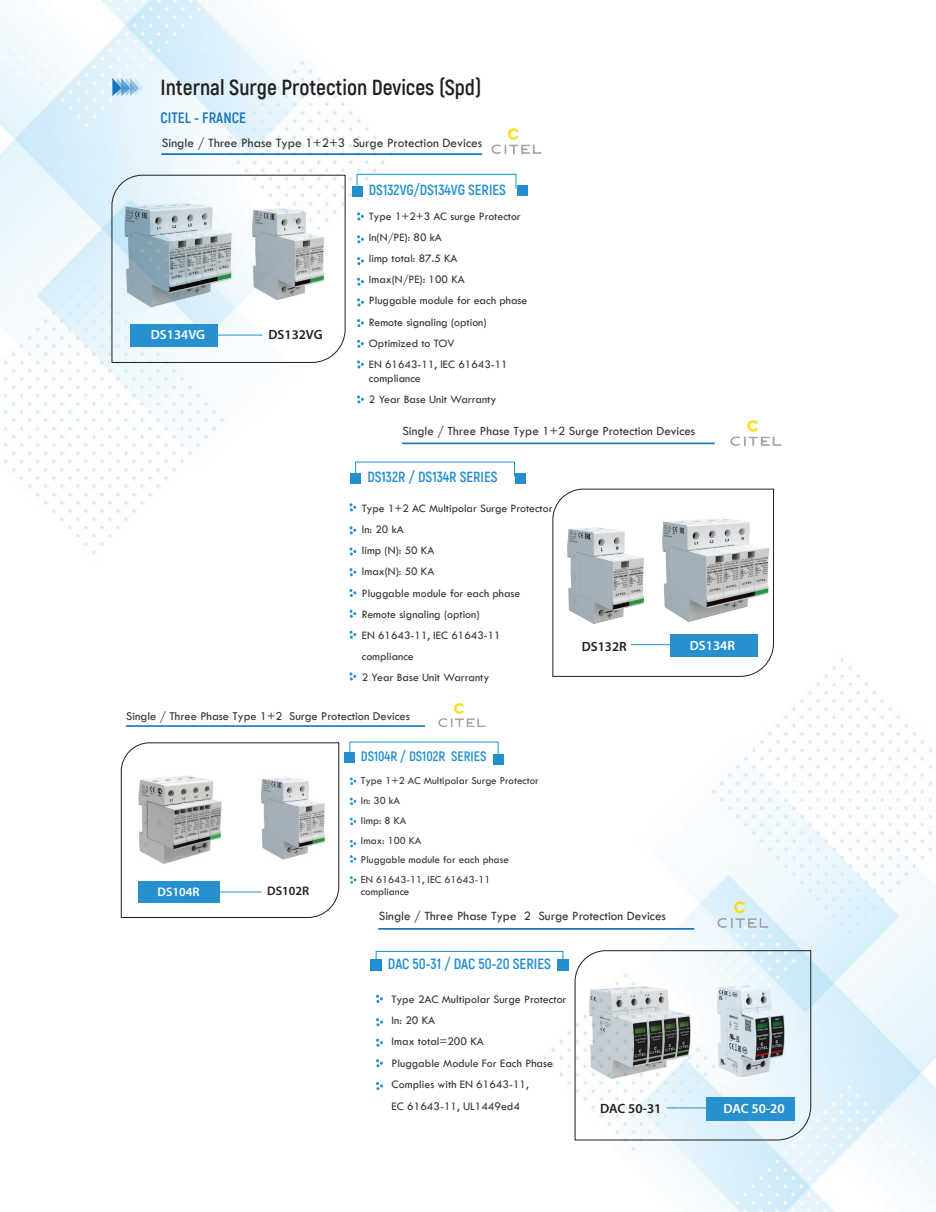
<style>
.page{position:relative;width:936px;height:1212px;background:#fff}
.page>*{position:absolute;margin:0;border:0;box-sizing:border-box;transform-origin:0 0}
.t1{font:700 21.75px "Akrobat";color:#231f20}
.t2{font:700 15px "Akrobat";color:#1375bc}
.t3{font:700 14.85px "Akrobat";color:#228ecd}
.t4{font:700 14.55px "Akrobat";color:#228ecd}
.t5{font:700 13.65px "Akrobat";color:#228ecd}
.t6{font:600 13.5px "Myriad Pro";letter-spacing:-.01em;color:#231f20}
.t7{font:600 13.5px "Myriad Pro";letter-spacing:-.01em;color:#fff}
.t8{font:13.35px "Tw Cen";color:#313232}
.t9{font:600 13.35px "Myriad Pro";color:#fff}
.t10{font:600 13.35px "Myriad Pro";color:#231f20}
.t11{font:13.05px "Tw Cen";color:#313232}
.t12{font:12.9px "Tw Cen";color:#313232}
.t13{font:12.45px "Tw Cen";color:#313232}
.t14{font:600 12.45px "Myriad Pro";color:#fff}
.t15{font:600 12.45px "Myriad Pro";color:#231f20}
.t16{font:11.85px/21.5px "Tw Cen";color:#313232}
.t17{font:11.7px/21.1px "Tw Cen";color:#313232}
.t18{font:10.95px/19.8px "Tw Cen";color:#313232}
</style>
<div class="page">
<img style="left:0;top:0;width:393px;height:577px">
<img style="left:543px;top:657px;width:392px;height:555px">
<img style="left:491px;top:128px;width:51px;height:26px">
<img style="left:730px;top:420px;width:52px;height:26px">
<svg style="left:112px;top:78px;width:31px;height:18px"></svg>
<svg style="left:111px;top:174px;width:235px;height:189px"></svg>
<svg style="left:552px;top:488px;width:222px;height:189px"></svg>
<svg style="left:357px;top:212px;width:7px;height:8px"></svg>
<svg style="left:357px;top:235px;width:7px;height:8px"></svg>
<svg style="left:357px;top:257px;width:7px;height:8px"></svg>
<svg style="left:357px;top:278px;width:7px;height:8px"></svg>
<svg style="left:357px;top:298px;width:7px;height:8px"></svg>
<svg style="left:357px;top:319px;width:7px;height:8px"></svg>
<svg style="left:357px;top:340px;width:7px;height:8px"></svg>
<svg style="left:357px;top:360px;width:7px;height:8px"></svg>
<svg style="left:357px;top:395px;width:7px;height:8px"></svg>
<svg style="left:349px;top:503px;width:7px;height:8px"></svg>
<svg style="left:349px;top:526px;width:7px;height:8px"></svg>
<svg style="left:349px;top:547px;width:7px;height:9px"></svg>
<svg style="left:349px;top:568px;width:7px;height:8px"></svg>
<svg style="left:349px;top:589px;width:7px;height:8px"></svg>
<svg style="left:349px;top:610px;width:7px;height:8px"></svg>
<svg style="left:349px;top:631px;width:7px;height:8px"></svg>
<svg style="left:349px;top:672px;width:7px;height:8px"></svg>
<div style="left:517px;top:185px;width:10px;height:11px;background:#228ecd"></div>
<div style="left:351px;top:186px;width:11px;height:11px;background:#228ecd"></div>
<svg style="left:356px;top:173px;width:160px;height:17px"></svg>
<div style="left:515px;top:473px;width:11px;height:11px;background:#228ecd"></div>
<div style="left:350px;top:473px;width:11px;height:11px;background:#228ecd"></div>
<svg style="left:355px;top:461px;width:160px;height:16px"></svg>
<img style="left:662px;top:519px;width:106px;height:103px">
<img style="left:567px;top:527px;width:76px;height:96px">
<hr style="left:161px;top:153px;width:321px;height:2px;background:#1375bc">
<hr style="left:402px;top:442px;width:312px;height:2px;background:#1375bc">
<hr style="left:218px;top:335px;width:44px;height:1px;background:#2791cf">
<hr style="left:630px;top:644px;width:45px;height:1px;background:#2791cf">
<img style="left:438px;top:703px;width:48px;height:25px">
<img style="left:716px;top:901px;width:53px;height:28px">
<svg style="left:120px;top:742px;width:219px;height:176px"></svg>
<svg style="left:574px;top:950px;width:237px;height:191px"></svg>
<svg style="left:350px;top:777px;width:6px;height:8px"></svg>
<svg style="left:350px;top:797px;width:6px;height:8px"></svg>
<svg style="left:350px;top:818px;width:6px;height:7px"></svg>
<svg style="left:350px;top:840px;width:6px;height:7px"></svg>
<svg style="left:350px;top:855px;width:6px;height:8px"></svg>
<svg style="left:350px;top:876px;width:6px;height:8px"></svg>
<svg style="left:376px;top:1018px;width:7px;height:8px"></svg>
<svg style="left:376px;top:1039px;width:7px;height:8px"></svg>
<svg style="left:376px;top:1059px;width:7px;height:8px"></svg>
<svg style="left:376px;top:1082px;width:7px;height:8px"></svg>
<svg style="left:376px;top:995px;width:7px;height:8px"></svg>
<div style="left:493px;top:754px;width:10px;height:10px;background:#228ecd"></div>
<div style="left:345px;top:752px;width:10px;height:11px;background:#228ecd"></div>
<svg style="left:349px;top:741px;width:150px;height:13px"></svg>
<div style="left:557px;top:959px;width:11px;height:11px;background:#228ecd"></div>
<div style="left:370px;top:960px;width:11px;height:11px;background:#228ecd"></div>
<svg style="left:375px;top:950px;width:188px;height:15px"></svg>
<hr style="left:126px;top:725px;width:299px;height:2px;background:#1375bc">
<hr style="left:378px;top:928px;width:316px;height:2px;background:#1375bc">
<hr style="left:220px;top:891px;width:41px;height:1px;background:#2791cf">
<hr style="left:666px;top:1107px;width:45px;height:1px;background:#2791cf">
<img style="left:136px;top:775px;width:86px;height:91px">
<img style="left:257px;top:776px;width:68px;height:85px">
<img style="left:717px;top:986px;width:67px;height:90px">
<img style="left:578px;top:987px;width:123px;height:92px">
<h1 class="t1" style="left:161px;top:74px;width:322px">Internal Surge Protection Devices (Spd)</h1>
<p class="t8" style="left:162px;top:135px;width:322px">Single / Three Phase Type 1+2+3 Surge Protection Devices</p>
<p class="t2" style="left:161px;top:109px;width:87px">CITEL - FRANCE</p>
<p class="t9" style="left:151px;top:326px;width:56px">DS134VG</p>
<p class="t10" style="left:268px;top:326px;width:56px">DS132VG</p>
<p class="t4" style="left:369px;top:181px;width:139px">DS132VG/DS134VG SERIES</p>
<p class="t17" style="left:369px;top:205px;width:160px">Type 1+2+3 AC surge Protector<br>In(N/PE): 80 kA<br>limp total: 87.5 KA<br>Imax(N/PE): 100 KA<br>Pluggable module for each phase<br>Remote signaling (option)<br>Optimized to TOV<br>EN 61643-11, IEC 61643-11</p>
<p class="t17" style="left:369px;top:367px;width:129px">compliance<br>2 Year Base Unit Warranty</p>
<p class="t12" style="left:402px;top:423px;width:294px">Single / Three Phase Type 1+2 Surge Protection Devices</p>
<p class="t4" style="left:367px;top:468px;width:132px">DS132R / DS134R SERIES</p>
<p class="t17" style="left:362px;top:497px;width:192px">Type 1+2 AC Multipolar Surge Protector<br>In: 20 kA<br>limp (N): 50 KA<br>Imax(N): 50 KA<br>Pluggable module for each phase<br>Remote signaling (option)<br>EN 61643-11, IEC 61643-11 compliance<br>2 Year Base Unit Warranty</p>
<p class="t13" style="left:126px;top:708px;width:285px">Single / Three Phase Type 1+2 Surge Protection Devices</p>
<p class="t14" style="left:157px;top:884px;width:44px">DS104R</p>
<p class="t15" style="left:267px;top:883px;width:44px">DS102R</p>
<p class="t5" style="left:361px;top:748px;width:127px">DS104R / DS102R SERIES</p>
<p class="t18" style="left:361px;top:771px;width:179px">Type 1+2 AC Multipolar Surge Protector<br>In: 30 kA<br>limp: 8 KA<br>Imax: 100 KA<br>Pluggable module for each phase<br>EN 61643-11, IEC 61643-11</p>
<p class="t18" style="left:361px;top:882px;width:50px">compliance</p>
<p class="t10" style="left:581px;top:638px;width:47px">DS132R</p>
<p class="t9" style="left:689px;top:637px;width:47px">DS134R</p>
<p class="t11" style="left:379px;top:908px;width:288px">Single / Three Phase Type 2 Surge Protection Devices</p>
<p class="t3" style="left:388px;top:955px;width:165px">DAC 50-31 / DAC 50-20 SERIES</p>
<p class="t16" style="left:391px;top:988px;width:176px">Type 2AC Multipolar Surge Protector<br>In: 20 KA<br>Imax total=200 KA<br>Pluggable Module For Each Phase<br>Complies with EN 61643-11,<br>EC 61643-11, UL1449ed4</p>
<p class="t6" style="left:600px;top:1100px;width:63px">DAC 50-31</p>
<p class="t7" style="left:723px;top:1100px;width:63px">DAC 50-20</p>
</div>
